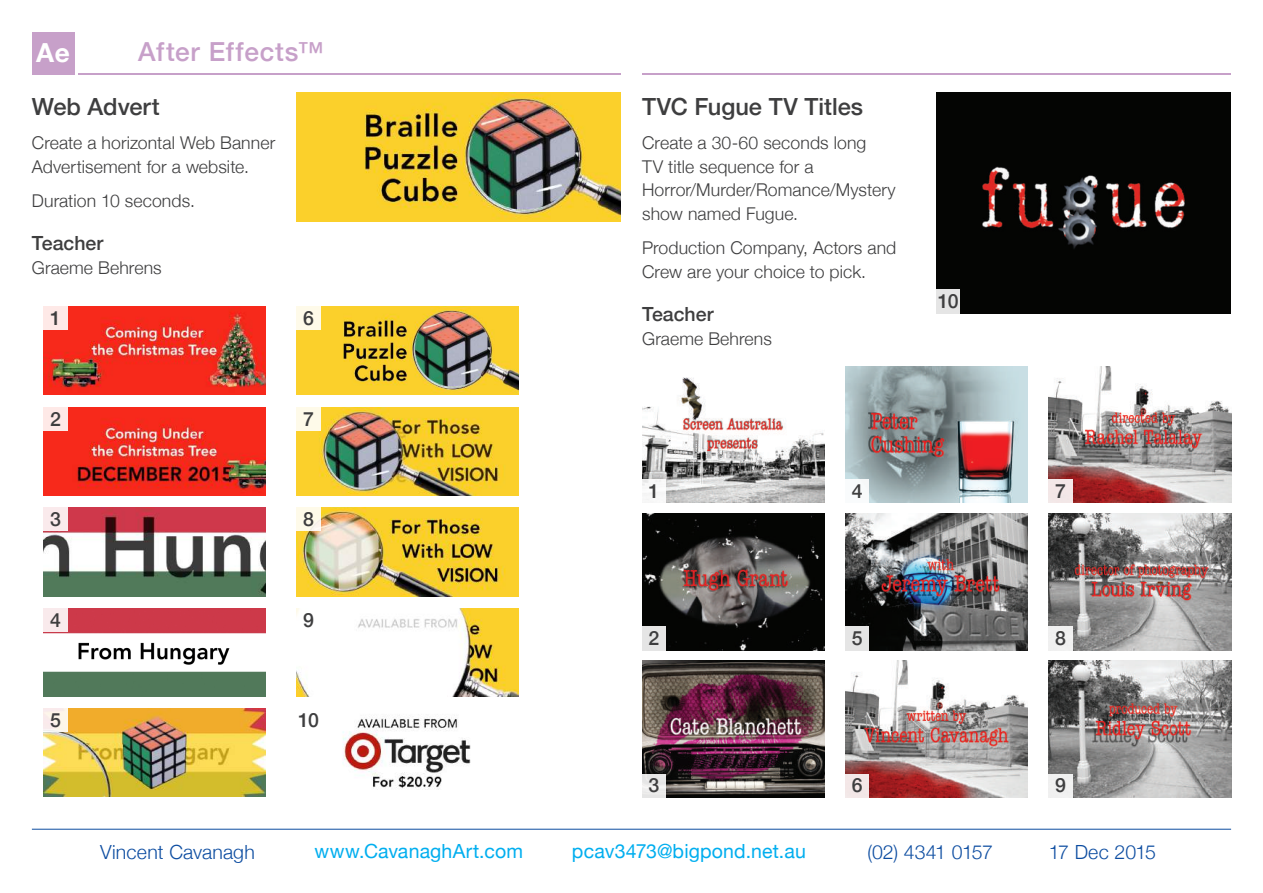
<style>
.page{position:relative;width:1263px;height:893px;background:#fff}
.page>*{position:absolute;margin:0;border:0;box-sizing:border-box;transform-origin:0 0}
.t1{font:500 26.25px "Helvetica Neue";letter-spacing:.03em;color:#c7a0c9}
.t2{font:700 26.25px "Helvetica Neue";color:#fff}
.t3{font:500 23.7px "Helvetica Neue";color:#3e3e3f}
.t4{font:19.5px "Helvetica Neue";letter-spacing:.01em;color:#00aeef}
.t5{font:500 19.5px "Helvetica Neue";color:#3e3e3f}
.t6{font:300 19.5px "Helvetica Neue";letter-spacing:-.02em;color:#0d4da1}
.t7{font:300 19.5px "Helvetica Neue";letter-spacing:.005em;color:#0d4da1}
.t8{font:300 17.7px/23.7px "Helvetica Neue";letter-spacing:.005em;color:#3e3e3f}
</style>
<div class="page">
<hr style="left:32px;top:829px;width:1199px;height:1px;background:#0d4da1">
<hr style="left:642px;top:73px;width:589px;height:1px;background:#c7a0c9">
<hr style="left:79px;top:73px;width:542px;height:1px;background:#c7a0c9">
<div style="left:32px;top:32px;width:42px;height:42px;background:#c7a0c9"></div>
<img style="left:642px;top:377px;width:182px;height:126px">
<img style="left:642px;top:514px;width:182px;height:136px">
<img style="left:642px;top:661px;width:182px;height:136px">
<img style="left:845px;top:366px;width:183px;height:137px">
<img style="left:1049px;top:366px;width:182px;height:137px">
<img style="left:845px;top:513px;width:183px;height:137px">
<img style="left:1049px;top:513px;width:182px;height:137px">
<img style="left:845px;top:661px;width:183px;height:136px">
<img style="left:1049px;top:661px;width:182px;height:136px">
<img style="left:936px;top:92px;width:295px;height:221px">
<div style="left:640px;top:479px;width:25px;height:26px;background:#f8f8f8"></div>
<div style="left:640px;top:627px;width:25px;height:25px;background:#e5e5e5"></div>
<svg style="left:642px;top:774px;width:23px;height:24px"></svg>
<div style="left:843px;top:774px;width:26px;height:25px;background:#f3e7e7"></div>
<div style="left:843px;top:627px;width:26px;height:25px;background:#e5e5e5"></div>
<div style="left:843px;top:479px;width:26px;height:26px;background:#fff"></div>
<div style="left:1047px;top:479px;width:25px;height:26px;background:#f3e7e7"></div>
<div style="left:1047px;top:627px;width:25px;height:25px;background:#f0f0f0"></div>
<div style="left:1047px;top:774px;width:25px;height:25px;background:#f0f0f0"></div>
<div style="left:934px;top:290px;width:26px;height:25px;background:#e5e5e5"></div>
<img style="left:44px;top:306px;width:221px;height:89px">
<img style="left:297px;top:407px;width:221px;height:89px">
<img style="left:44px;top:407px;width:221px;height:88px">
<img style="left:297px;top:508px;width:221px;height:88px">
<img style="left:44px;top:608px;width:221px;height:88px">
<img style="left:342px;top:718px;width:129px;height:72px">
<img style="left:44px;top:507px;width:221px;height:89px">
<img style="left:297px;top:608px;width:221px;height:88px">
<img style="left:44px;top:709px;width:221px;height:88px">
<img style="left:297px;top:307px;width:221px;height:88px">
<img style="left:297px;top:92px;width:324px;height:130px">
<div style="left:42px;top:304px;width:25px;height:26px;background:#fee9e7"></div>
<div style="left:42px;top:405px;width:25px;height:25px;background:#fee9e7"></div>
<div style="left:42px;top:505px;width:25px;height:26px;background:#faeaec"></div>
<div style="left:42px;top:606px;width:25px;height:26px;background:#f9eaec"></div>
<div style="left:42px;top:707px;width:25px;height:25px;background:#fcf3ea"></div>
<div style="left:295px;top:304px;width:25px;height:26px;background:#fefae9"></div>
<div style="left:295px;top:405px;width:25px;height:25px;background:#fefae9"></div>
<div style="left:295px;top:505px;width:25px;height:26px;background:#fefae9"></div>
<div style="left:295px;top:606px;width:25px;height:26px;background:#fff"></div>
<h1 class="t2" style="left:36px;top:32px;width:35px">Ae</h1>
<h1 class="t1" style="left:138px;top:31px;width:187px">After Effects™</h1>
<h2 class="t3" style="left:32px;top:87px;width:129px">Web Advert</h2>
<p class="t8" style="left:32px;top:130px;width:245px">Create a horizontal Web Banner<br>Advertisement for a website.</p>
<p class="t8" style="left:32px;top:188px;width:165px">Duration 10 seconds.</p>
<p class="t5" style="left:32px;top:228px;width:73px">Teacher</p>
<p class="t8" style="left:32px;top:255px;width:131px">Graeme Behrens</p>
<p class="t5" style="left:50px;top:302px;width:12px">1</p>
<p class="t5" style="left:303px;top:302px;width:12px">6</p>
<p class="t5" style="left:50px;top:403px;width:12px">2</p>
<p class="t5" style="left:303px;top:403px;width:12px">7</p>
<p class="t5" style="left:50px;top:503px;width:12px">3</p>
<p class="t5" style="left:303px;top:503px;width:12px">8</p>
<p class="t5" style="left:50px;top:604px;width:12px">4</p>
<p class="t5" style="left:303px;top:604px;width:12px">9</p>
<p class="t5" style="left:50px;top:705px;width:12px">5</p>
<p class="t5" style="left:298px;top:705px;width:22px">10</p>
<h2 class="t3" style="left:642px;top:87px;width:222px">TVC Fugue TV Titles</h2>
<p class="t8" style="left:642px;top:130px;width:255px">Create a 30-60 seconds long<br>TV title sequence for a<br>Horror/Murder/Romance/Mystery show named Fugue.</p>
<p class="t8" style="left:642px;top:235px;width:256px">Production Company, Actors and<br>Crew are your choice to pick.</p>
<p class="t5" style="left:642px;top:299px;width:73px">Teacher</p>
<p class="t8" style="left:642px;top:326px;width:131px">Graeme Behrens</p>
<p class="t5" style="left:938px;top:286px;width:22px">10</p>
<p class="t5" style="left:648px;top:475px;width:12px">1</p>
<p class="t5" style="left:852px;top:475px;width:12px">4</p>
<p class="t5" style="left:648px;top:623px;width:12px">2</p>
<p class="t5" style="left:852px;top:623px;width:12px">5</p>
<p class="t5" style="left:648px;top:770px;width:12px">3</p>
<p class="t5" style="left:852px;top:770px;width:12px">6</p>
<p class="t5" style="left:1055px;top:475px;width:12px">7</p>
<p class="t5" style="left:1055px;top:623px;width:12px">8</p>
<p class="t5" style="left:1055px;top:770px;width:12px">9</p>
<p class="t7" style="left:100px;top:836px;width:156px">Vincent Cavanagh</p>
<p class="t4" style="left:314px;top:837px;width:210px">www.CavanaghArt.com</p>
<p class="t4" style="left:572px;top:837px;width:235px">pcav3473@bigpond.net.au</p>
<p class="t6" style="left:867px;top:836px;width:127px">(02) 4341 0157</p>
<p class="t6" style="left:1049px;top:836px;width:109px">17 Dec 2015</p>
</div>
